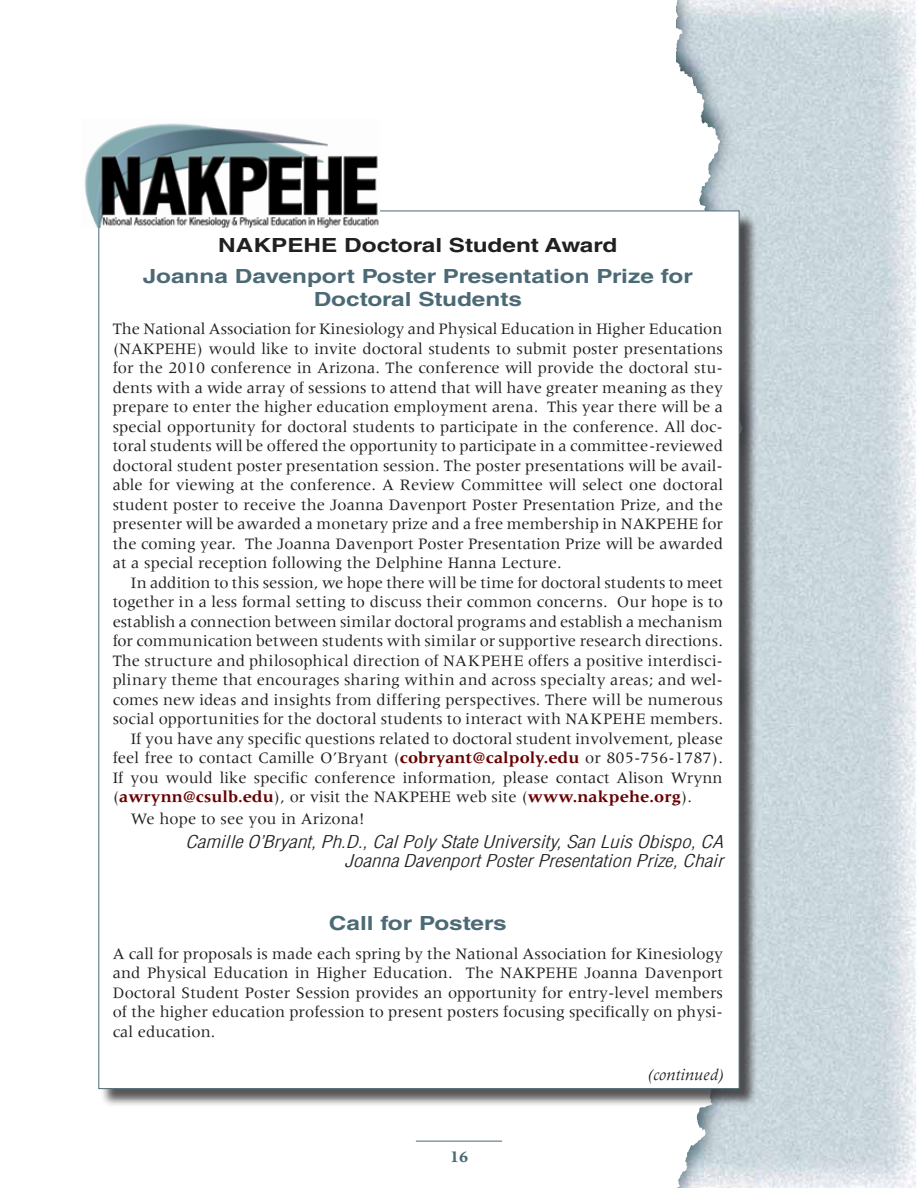
<style>
.page{position:relative;width:918px;height:1188px;background:#fff}
.page>*{position:absolute;margin:0;border:0;box-sizing:border-box;transform-origin:0 0}
.t1{font:700 19.5px/22.5px "Helvetica LT Std";color:#4b6a76;text-align:center;scale:1.25 1}
.t2{font:700 19.5px "Helvetica LT Std";color:#221f20;scale:1.25 1}
.t3{font:italic 300 condensed 17.25px/19.5px "Helvetica LT Std";color:#221f20;text-align:right;scale:1.25 1}
.t4{font:16.5px/19.5px "Meridien";letter-spacing:.005em;color:#221f20;text-align:justify}
.t5{font:700 16.5px "Meridien";color:#670000}
.t6{font:italic 16.5px "Meridien";letter-spacing:.005em;color:#221f20}
.t7{font:700 16.5px "Meridien";color:#4b6a76}
.s1{font-weight:700;color:#670000}
.s2{font-weight:400;color:#221f20}
</style>
<div class="page">
<img style="left:743px;top:0;width:173px;height:1188px">
<svg style="left:676px;top:0;width:67px;height:1188px"></svg>
<hr style="left:416px;top:1141px;width:86px;height:1px;background:#4b6a76">
<div style="left:101px;top:213px;width:657px;height:895px;background:#221f20;opacity:.75"></div>
<div style="left:98px;top:211px;width:642px;height:878px;background:#fff;border:1px solid #4b6a76"></div>
<img style="left:84px;top:123px;width:296px;height:104px">
<p class="t2" style="left:218px;top:233px;width:321px">NAKPEHE Doctoral Student Award</p>
<p class="t1" style="left:143px;top:265px;width:441px">Joanna Davenport Poster Presentation Prize for<br>Doctoral Students</p>
<p class="t4" style="left:113px;top:319px;width:612px">The National Association for Kinesiology and Physical Education in Higher Education (NAKPEHE) would like to invite doctoral students to submit poster presentations for the 2010 conference in Arizona. The conference will provide the doctoral stu&shy;dents with a wide array of sessions to attend that will have greater meaning as they prepare to enter the higher education employment arena. This year there will be a special opportunity for doctoral students to participate in the conference. All doc&shy;toral students will be offered the opportunity to participate in a committee‑ reviewed doctoral student poster presentation session. The poster presentations will be avail&shy;able for viewing at the conference. A Review Committee will select one doctoral student poster to receive the Joanna Davenport Poster Presentation Prize, and the presenter will be awarded a monetary prize and a free membership in NAKPEHE for the coming year. The Joanna Davenport Poster Presentation Prize will be awarded at a special reception following the Delphine Hanna Lecture.</p>
<p class="t4" style="left:131px;top:573px;width:594px">In addition to this session, we hope there will be time for doctoral students to meet</p>
<p class="t4" style="left:113px;top:592px;width:612px">together in a less formal setting to discuss their common concerns. Our hope is to</p>
<p class="t4" style="left:113px;top:612px;width:612px">establish a connection between similar doctoral programs and establish a mechanism</p>
<p class="t4" style="left:113px;top:631px;width:612px">for communication between students with similar or supportive research directions.</p>
<p class="t4" style="left:113px;top:651px;width:612px">The structure and philosophical direction of NAKPEHE offers a positive interdisci-</p>
<p class="t4" style="left:113px;top:670px;width:612px">plinary theme that encourages sharing within and across specialty areas; and wel-</p>
<p class="t4" style="left:113px;top:690px;width:612px">comes new ideas and insights from differing perspectives. There will be numerous</p>
<p class="t4" style="left:113px;top:709px;width:612px">social opportunities for the doctoral students to interact with NAKPEHE members.</p>
<p class="t4" style="left:131px;top:729px;width:594px">If you have any specific questions related to doctoral student involvement, please</p>
<p class="t4" style="left:113px;top:748px;width:612px">feel free to contact Camille O’Bryant (<span class="s1">cobryant@calpoly.edu</span> or 805-756-1787).</p>
<p class="t4" style="left:113px;top:768px;width:611px">If you would like specific conference information, please contact Alison Wrynn</p>
<p class="t5" style="left:113px;top:788px;width:581px"><span class="s2">(</span>awrynn@csulb.edu<span class="s2">), or visit the NAKPEHE web site (</span>www.nakpehe.org<span class="s2">).</span></p>
<p class="t4" style="left:131px;top:809px;width:236px">We hope to see you in Arizona!</p>
<p class="t3" style="left:185px;top:832px;width:432px">Camille O’Bryant, Ph.D., Cal Poly State University, San Luis Obispo, CA<br>Joanna Davenport Poster Presentation Prize, Chair</p>
<p class="t1" style="left:329px;top:912px;width:144px">Call for Posters</p>
<p class="t4" style="left:113px;top:944px;width:612px">A call for proposals is made each spring by the National Association for Kinesiology and Physical Education in Higher Education. The NAKPEHE Joanna Davenport Doctoral Student Poster Session provides an opportunity for entry-level members of the higher education profession to present posters focusing specifically on physi&shy;cal education.</p>
<p class="t6" style="left:648px;top:1066px;width:78px">(continued)</p>
<p class="t7" style="left:450px;top:1147px;width:20px">16</p>
</div>
